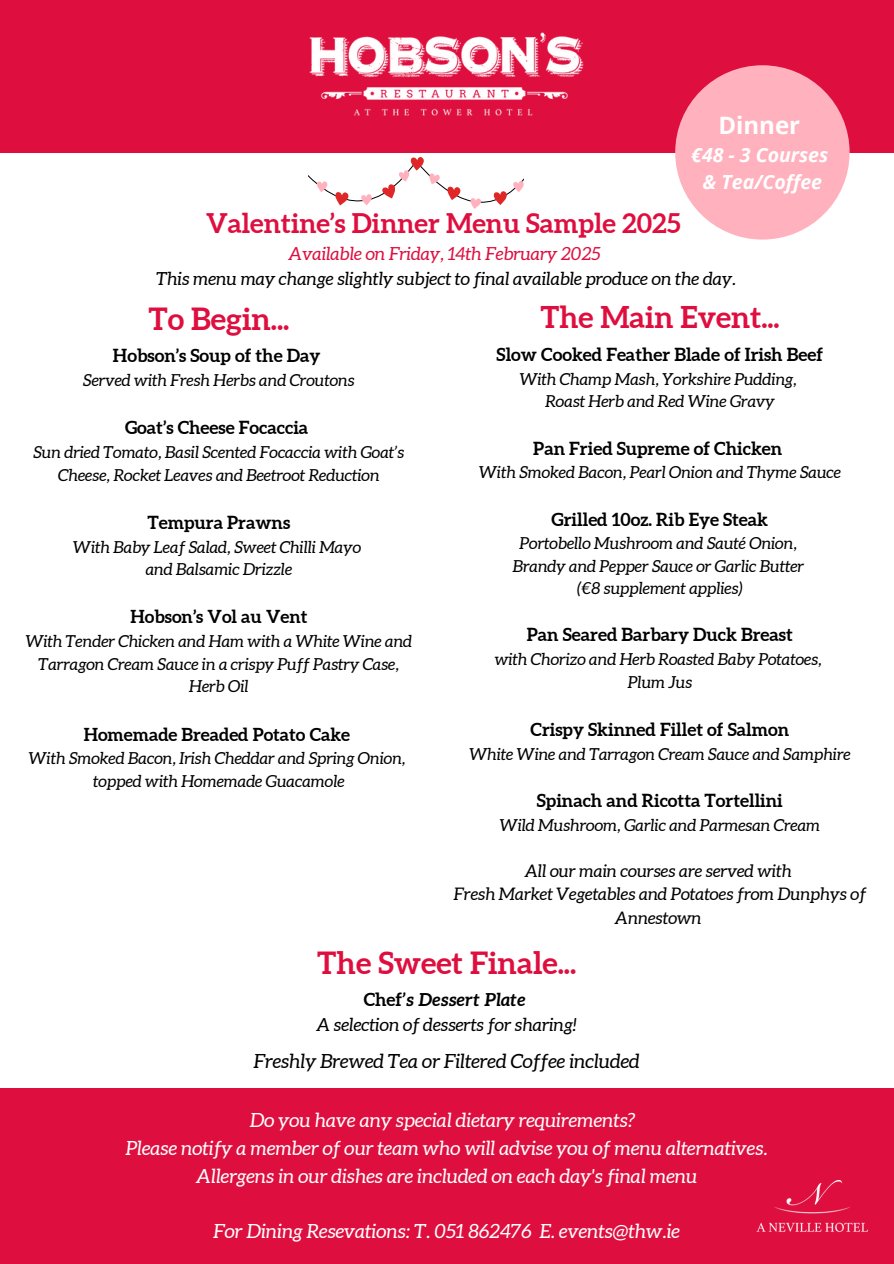
<style>
.page{position:relative;width:894px;height:1264px;background:#fff}
.page>*{position:absolute;margin:0;border:0;box-sizing:border-box;transform-origin:0 0}
.t1{font:700 30.6px "Aleo";color:#de0f3f}
.t2{font:700 30px "Aleo";color:#de0f3f}
.t3{font:700 27px "Aleo";color:#de0f3f}
.t4{font:700 24px "Open Sans";color:#fff}
.t5{font:italic 19.5px/28.2px "Aleo";color:#fff;text-align:center}
.t6{font:italic 19.5px "Aleo";color:#000}
.t7{font:italic 700 19.5px/27px "Open Sans";color:#fff;text-align:center}
.t8{font:700 18px "Aleo";color:#000}
.t9{font:italic 18px/24.8px "Aleo";color:#000;text-align:center}
.t10{font:700 17.85px "Aleo";color:#000}
.t11{font:italic 17.25px/23.7px "Aleo";color:#000;text-align:center}
.t12{font:italic 16.5px/22.5px "Aleo";color:#000;text-align:center}
.s1{color:#de0f3f}
.s2{font-weight:700;font-style:normal}
.s3{font-weight:700}
</style>
<div class="page">
<div style="left:0;top:1088px;width:893px;height:175px;background:#de0f3f"></div>
<img style="left:756px;top:1180px;width:112px;height:52px">
<div style="left:0;top:0;width:893px;height:152px;background:#de0f3f"></div>
<div style="left:675px;top:65px;width:174px;height:174px;background:#ffb1be;border-radius:50%"></div>
<img style="left:309px;top:32px;width:275px;height:84px">
<svg style="left:308px;top:157px;width:216px;height:52px"></svg>
<h3 class="t4" style="left:718px;top:108px;width:83px">Dinner</h3>
<h3 class="t7" style="left:691px;top:141px;width:139px">€48 - 3 Courses &amp; Tea/Coffee</h3>
<p class="t3" style="left:206px;top:207px;width:476px">Valentine’s Dinner Menu Sample 2025</p>
<p class="t9" style="left:156px;top:241px;width:581px"><span class="s1">Available on Friday, 14th February 2025<br></span>This menu may change slightly subject to final available produce on the day.</p>
<p class="t1" style="left:148px;top:301px;width:142px">To Begin...</p>
<p class="t2" style="left:540px;top:300px;width:241px">The Main Event...</p>
<p class="t8" style="left:113px;top:345px;width:209px">Hobson’s Soup of the Day</p>
<p class="t12" style="left:83px;top:369px;width:273px">Served with Fresh Herbs and Croutons</p>
<p class="t8" style="left:125px;top:417px;width:184px">Goat’s Cheese Focaccia</p>
<p class="t12" style="left:33px;top:441px;width:372px">Sun dried Tomato, Basil Scented Focaccia with Goat’s<br>Cheese, Rocket Leaves and Beetroot Reduction</p>
<p class="t8" style="left:147px;top:512px;width:144px">Tempura Prawns</p>
<p class="t12" style="left:73px;top:535px;width:289px">With Baby Leaf Salad, Sweet Chilli Mayo</p>
<p class="t12" style="left:146px;top:558px;width:148px">and Balsamic Drizzle</p>
<p class="t10" style="left:130px;top:606px;width:178px">Hobson’s Vol au Vent</p>
<p class="t12" style="left:26px;top:630px;width:388px">With Tender Chicken and Ham with a White Wine and<br>Tarragon Cream Sauce in a crispy Puff Pastry Case,<br>Herb Oil</p>
<p class="t10" style="left:84px;top:723px;width:268px">Homemade Breaded Potato Cake</p>
<p class="t12" style="left:29px;top:747px;width:378px">With Smoked Bacon, Irish Cheddar and Spring Onion,</p>
<p class="t12" style="left:93px;top:769px;width:253px">topped with Homemade Guacamole</p>
<h3 class="t8" style="left:496px;top:344px;width:328px">Slow Cooked Feather Blade of Irish Beef</h3>
<h3 class="t12" style="left:519px;top:367px;width:279px">With Champ Mash, Yorkshire Pudding,<br>Roast Herb and Red Wine Gravy</h3>
<h1 class="t8" style="left:533px;top:438px;width:250px">Pan Fried Supreme of Chicken</h1>
<h1 class="t12" style="left:479px;top:461px;width:363px">With Smoked Bacon, Pearl Onion and Thyme Sauce</h1>
<p class="t8" style="left:551px;top:508px;width:218px">Grilled 10oz. Rib Eye Steak</p>
<p class="t12" style="left:519px;top:532px;width:279px">Portobello Mushroom and Sauté Onion,</p>
<p class="t12" style="left:512px;top:554px;width:293px">Brandy and Pepper Sauce or Garlic Butter</p>
<p class="t12" style="left:577px;top:577px;width:167px">(€8 supplement applies)</p>
<p class="t8" style="left:526px;top:624px;width:267px">Pan Seared Barbary Duck Breast</p>
<p class="t12" style="left:494px;top:648px;width:329px">with Chorizo and Herb Roasted Baby Potatoes,</p>
<p class="t12" style="left:627px;top:670px;width:66px">Plum Jus</p>
<p class="t8" style="left:530px;top:719px;width:260px">Crispy Skinned Fillet of Salmon</p>
<p class="t12" style="left:469px;top:742px;width:382px">White Wine and Tarragon Cream Sauce and Samphire</p>
<p class="t8" style="left:536px;top:790px;width:247px">Spinach and Ricotta Tortellini</p>
<p class="t12" style="left:500px;top:813px;width:322px">Wild Mushroom, Garlic and Parmesan Cream</p>
<h3 class="t11" style="left:524px;top:858px;width:268px">All our main courses are served with</h3>
<p class="t11" style="left:454px;top:882px;width:414px">Fresh Market Vegetables and Potatoes from Dunphys of<br>Annestown</p>
<p class="t1" style="left:317px;top:945px;width:260px">The Sweet Finale...</p>
<h3 class="t9" style="left:316px;top:987px;width:262px"><span class="s2">Chef</span><span class="s3">’s Dessert Plate<br></span>A selection of desserts for sharing!</h3>
<h1 class="t6" style="left:254px;top:1050px;width:387px">Freshly Brewed Tea or Filtered Coffee included</h1>
<h2 class="t5" style="left:126px;top:1105px;width:643px">Do you have any special dietary requirements?<br>Please notify a member of our team who will advise you of menu alternatives.<br>Allergens in our dishes are included on each day's final menu</h2>
<p class="t5" style="left:213px;top:1217px;width:468px">For Dining Resevations: T. 051 862476 E. events@thw.ie</p>
</div>
